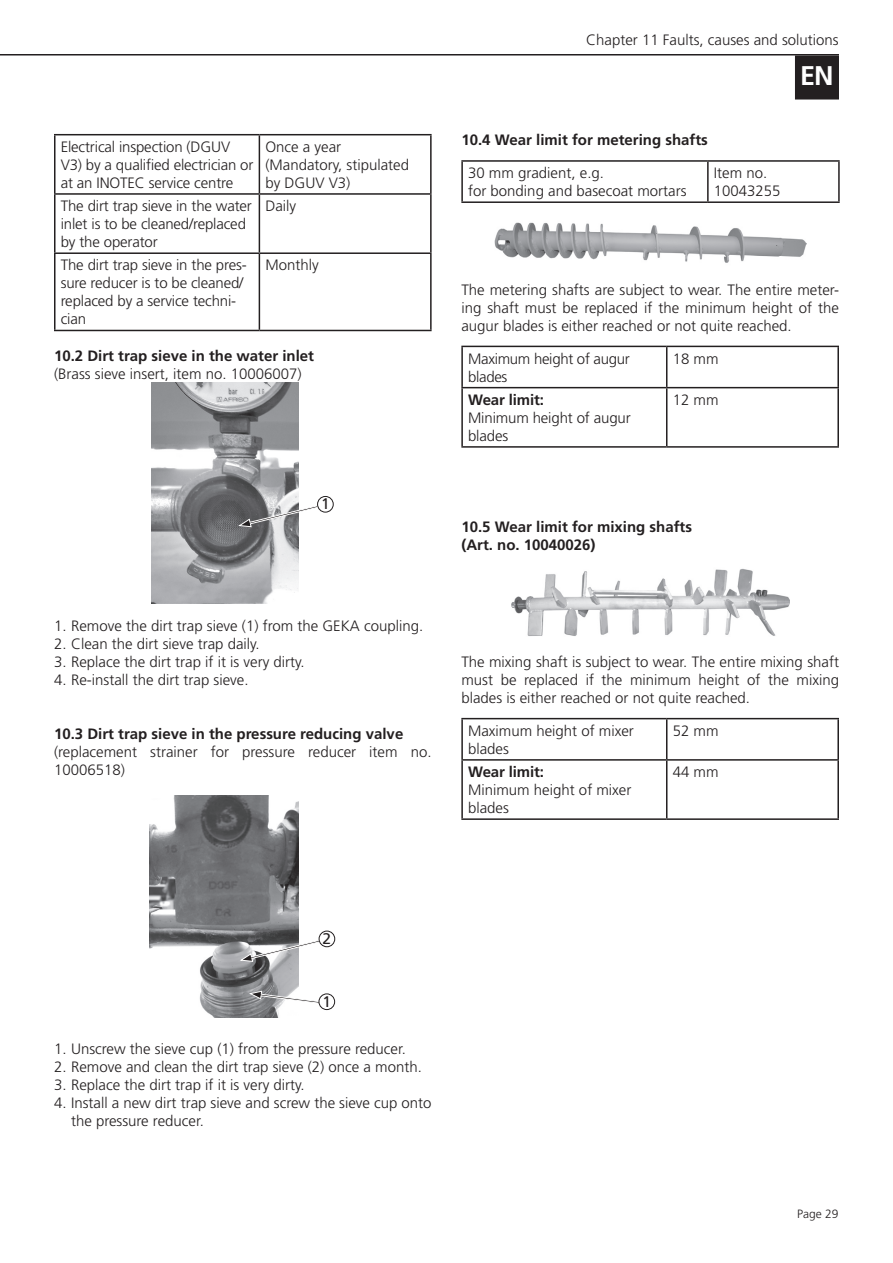
<style>
.page{position:relative;width:893px;height:1263px;background:#fff}
.page>*{position:absolute;margin:0;border:0;box-sizing:border-box;transform-origin:0 0}
.t1{font:700 27px "Frutiger LT Std";color:#fff}
.t2{font:15.45px "Frutiger LT Std";color:#231f20}
.t3{font:300 15px/18px "Frutiger LT Std";color:#231f20}
.t4{font:700 15px/18px "Frutiger LT Std";color:#231f20}
.t5{font:300 15px/18px "Frutiger LT Std";letter-spacing:-.02em;color:#231f20}
.t6{font:300 12px "Frutiger LT Std";color:#231f20}
</style>
<div class="page">
<hr style="left:0;top:54px;width:839px;height:2px;background:#231f20">
<div style="left:796px;top:57px;width:41px;height:41px;background:#231f20"></div>
<div style="left:795px;top:56px;width:44px;height:44px;border:3px solid #231f20"></div>
<hr style="left:54px;top:134px;width:205px;height:1px;background:#231f20">
<hr style="left:54px;top:135px;width:2px;height:58px;background:#231f20">
<hr style="left:259px;top:134px;width:173px;height:1px;background:#231f20">
<hr style="left:259px;top:135px;width:1px;height:58px;background:#231f20">
<hr style="left:430px;top:135px;width:2px;height:58px;background:#231f20">
<hr style="left:54px;top:193px;width:205px;height:2px;background:#231f20">
<hr style="left:54px;top:195px;width:2px;height:57px;background:#231f20">
<hr style="left:259px;top:193px;width:173px;height:2px;background:#231f20">
<hr style="left:259px;top:195px;width:1px;height:57px;background:#231f20">
<hr style="left:430px;top:195px;width:2px;height:57px;background:#231f20">
<hr style="left:54px;top:252px;width:205px;height:2px;background:#231f20">
<hr style="left:54px;top:254px;width:2px;height:76px;background:#231f20">
<hr style="left:259px;top:252px;width:173px;height:2px;background:#231f20">
<hr style="left:259px;top:254px;width:1px;height:76px;background:#231f20">
<hr style="left:430px;top:254px;width:2px;height:76px;background:#231f20">
<hr style="left:54px;top:330px;width:205px;height:1px;background:#231f20">
<hr style="left:259px;top:330px;width:173px;height:1px;background:#231f20">
<img style="left:151px;top:382px;width:147px;height:222px">
<svg style="left:237px;top:505px;width:82px;height:23px"></svg>
<div style="left:317px;top:496px;width:17px;height:17px;border:1px solid #231f20;border-radius:50%"></div>
<img style="left:150px;top:796px;width:149px;height:221px">
<svg style="left:248px;top:990px;width:70px;height:14px"></svg>
<div style="left:318px;top:993px;width:17px;height:17px;border:1px solid #231f20;border-radius:50%"></div>
<svg style="left:239px;top:939px;width:82px;height:23px"></svg>
<div style="left:319px;top:930px;width:16px;height:17px;border:1px solid #231f20;border-radius:50%"></div>
<hr style="left:461px;top:160px;width:247px;height:2px;background:#231f20">
<hr style="left:461px;top:162px;width:2px;height:39px;background:#231f20">
<hr style="left:708px;top:160px;width:132px;height:2px;background:#231f20">
<hr style="left:707px;top:162px;width:2px;height:39px;background:#231f20">
<hr style="left:838px;top:162px;width:2px;height:39px;background:#231f20">
<hr style="left:461px;top:201px;width:247px;height:2px;background:#231f20">
<hr style="left:708px;top:201px;width:132px;height:2px;background:#231f20">
<img style="left:494px;top:222px;width:312px;height:41px">
<hr style="left:461px;top:346px;width:206px;height:1px;background:#231f20">
<hr style="left:461px;top:347px;width:2px;height:40px;background:#231f20">
<hr style="left:667px;top:346px;width:172px;height:1px;background:#231f20">
<hr style="left:666px;top:347px;width:1px;height:40px;background:#231f20">
<hr style="left:837px;top:347px;width:2px;height:40px;background:#231f20">
<hr style="left:461px;top:387px;width:206px;height:1px;background:#231f20">
<hr style="left:461px;top:388px;width:2px;height:58px;background:#231f20">
<hr style="left:667px;top:387px;width:172px;height:1px;background:#231f20">
<hr style="left:666px;top:388px;width:1px;height:58px;background:#231f20">
<hr style="left:837px;top:388px;width:2px;height:58px;background:#231f20">
<hr style="left:461px;top:446px;width:206px;height:2px;background:#231f20">
<hr style="left:667px;top:446px;width:172px;height:2px;background:#231f20">
<img style="left:511px;top:568px;width:278px;height:68px">
<hr style="left:461px;top:718px;width:206px;height:1px;background:#231f20">
<hr style="left:461px;top:719px;width:2px;height:40px;background:#231f20">
<hr style="left:667px;top:718px;width:172px;height:1px;background:#231f20">
<hr style="left:666px;top:719px;width:1px;height:40px;background:#231f20">
<hr style="left:837px;top:719px;width:2px;height:40px;background:#231f20">
<hr style="left:461px;top:759px;width:206px;height:2px;background:#231f20">
<hr style="left:461px;top:761px;width:2px;height:57px;background:#231f20">
<hr style="left:667px;top:759px;width:172px;height:2px;background:#231f20">
<hr style="left:666px;top:761px;width:1px;height:57px;background:#231f20">
<hr style="left:837px;top:761px;width:2px;height:57px;background:#231f20">
<hr style="left:461px;top:818px;width:206px;height:2px;background:#231f20">
<hr style="left:667px;top:818px;width:172px;height:2px;background:#231f20">
<p class="t3" style="left:61px;top:138px;width:194px">Electrical inspection (DGUV<br>V3) by a qualified electrician or at an INOTEC service centre</p>
<p class="t3" style="left:265px;top:138px;width:145px">Once a year (Mandatory, stipulated by DGUV V3)</p>
<p class="t3" style="left:61px;top:197px;width:193px">The dirt trap sieve in the water inlet is to be cleaned/replaced by the operator</p>
<p class="t3" style="left:265px;top:197px;width:32px">Daily</p>
<p class="t3" style="left:61px;top:256px;width:187px">The dirt trap sieve in the pres&shy;sure reducer is to be cleaned/ replaced by a service techni&shy;cian</p>
<p class="t3" style="left:265px;top:256px;width:55px">Monthly</p>
<p class="t4" style="left:54px;top:347px;width:262px">10.2 Dirt trap sieve in the water inlet</p>
<p class="t3" style="left:54px;top:365px;width:249px">(Brass sieve insert, item no. 10006007)</p>
<p class="t2" style="left:321px;top:495px;width:10px">1</p>
<p class="t3" style="left:54px;top:617px;width:371px">1. Remove the dirt trap sieve (1) from the GEKA coupling.</p>
<p class="t3" style="left:54px;top:635px;width:207px">2. Clean the dirt sieve trap daily.</p>
<p class="t3" style="left:54px;top:653px;width:252px">3. Replace the dirt trap if it is very dirty.</p>
<p class="t3" style="left:54px;top:671px;width:196px">4. Re-install the dirt trap sieve.</p>
<p class="t4" style="left:54px;top:725px;width:351px">10.3 Dirt trap sieve in the pressure reducing valve</p>
<p class="t3" style="left:54px;top:743px;width:379px">(replacement strainer for pressure reducer item no.<br>10006518)</p>
<p class="t3" style="left:586px;top:31px;width:254px">Chapter 11 Faults, causes and solutions</p>
<p class="t4" style="left:461px;top:131px;width:248px">10.4 Wear limit for metering shafts</p>
<p class="t3" style="left:468px;top:164px;width:220px">30 mm gradient, e.g.<br>for bonding and basecoat mortars</p>
<p class="t3" style="left:714px;top:164px;width:68px">Item no.<br>10043255</p>
<h1 class="t1" style="left:800px;top:60px;width:35px">EN</h1>
<p class="t3" style="left:461px;top:281px;width:379px;text-align:justify">The metering shafts are subject to wear. The entire meter&shy;ing shaft must be replaced if the minimum height of the augur blades is either reached or not quite reached.</p>
<p class="t5" style="left:468px;top:350px;width:163px">Maximum height of augur blades</p>
<p class="t3" style="left:673px;top:350px;width:47px">18 mm</p>
<p class="t4" style="left:468px;top:391px;width:77px">Wear limit:</p>
<p class="t3" style="left:468px;top:409px;width:164px">Minimum height of augur blades</p>
<p class="t3" style="left:673px;top:391px;width:47px">12 mm</p>
<p class="t4" style="left:461px;top:517px;width:232px">10.5 Wear limit for mixing shafts (Art. no. 10040026)</p>
<p class="t3" style="left:461px;top:653px;width:379px;text-align:justify">The mixing shaft is subject to wear. The entire mixing shaft must be replaced if the minimum height of the mixing blades is either reached or not quite reached.</p>
<p class="t3" style="left:468px;top:722px;width:167px">Maximum height of mixer blades</p>
<p class="t3" style="left:673px;top:722px;width:47px">52 mm</p>
<p class="t4" style="left:468px;top:763px;width:77px">Wear limit:</p>
<p class="t3" style="left:468px;top:781px;width:165px">Minimum height of mixer blades</p>
<p class="t3" style="left:673px;top:763px;width:47px">44 mm</p>
<p class="t2" style="left:323px;top:929px;width:10px">2</p>
<p class="t2" style="left:322px;top:992px;width:10px">1</p>
<p class="t3" style="left:54px;top:1039px;width:353px">1. Unscrew the sieve cup (1) from the pressure reducer.</p>
<p class="t3" style="left:54px;top:1057px;width:369px">2. Remove and clean the dirt trap sieve (2) once a month.</p>
<p class="t3" style="left:54px;top:1075px;width:252px">3. Replace the dirt trap if it is very dirty.</p>
<p class="t3" style="left:71px;top:1093px;width:362px;text-indent:-17px">4. Install a new dirt trap sieve and screw the sieve cup onto the pressure reducer.</p>
<p class="t6" style="left:797px;top:1207px;width:43px">Page 29</p>
</div>
